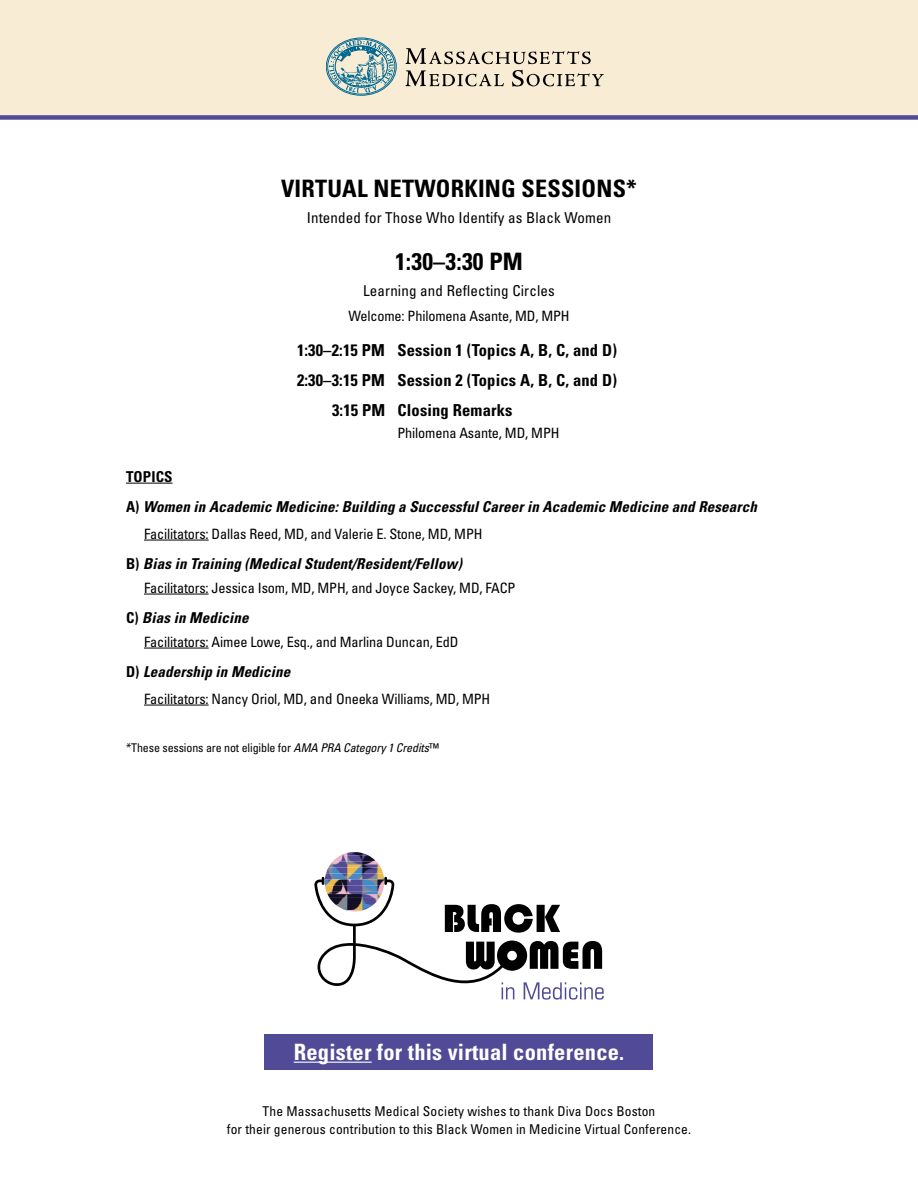
<style>
.page{position:relative;width:918px;height:1188px;background:#fff}
.page>*{position:absolute;margin:0;border:0;box-sizing:border-box;transform-origin:0 0}
.t1{font:700 condensed 24px "Univers LT Std";letter-spacing:.01em;color:#000}
.t2{font:700 condensed 22.5px "Univers LT Std";letter-spacing:.01em;color:#fff}
.t3{font:700 condensed 16.5px "Univers LT Std";letter-spacing:.01em;color:#000}
.t4{font:italic 700 condensed 15px/30px "Univers LT Std";letter-spacing:.01em;color:#000}
.t5{font:condensed 15px "Univers LT Std";letter-spacing:.01em;color:#000}
.t6{font:condensed 14.25px "Univers LT Std";letter-spacing:-.01em;color:#000}
.t7{font:condensed 13.5px/18px "Univers LT Std";letter-spacing:.01em;color:#000;text-align:center}
.t8{font:condensed 12px "Univers LT Std";letter-spacing:-.01em;color:#000}
.s1{font-style:normal}
.s2{font-size:15px}
.s3{font-style:italic}
</style>
<div class="page">
<hr style="left:126px;top:483px;width:47px;height:1px;background:#000">
<hr style="left:144px;top:540px;width:65px;height:1px;background:#000">
<hr style="left:144px;top:594px;width:65px;height:1px;background:#000">
<hr style="left:144px;top:648px;width:65px;height:1px;background:#000">
<hr style="left:144px;top:705px;width:65px;height:1px;background:#000">
<div style="left:0;top:0;width:918px;height:115px;background:#f9ecd5"></div>
<div style="left:0;top:115px;width:918px;height:5px;background:#504a97"></div>
<svg style="left:406px;top:48px;width:185px;height:16px"></svg>
<svg style="left:405px;top:70px;width:99px;height:16px"></svg>
<svg style="left:512px;top:70px;width:92px;height:17px"></svg>
<div style="left:326px;top:38px;width:70px;height:57px;border:1px solid #006991;border-radius:50%"></div>
<svg style="left:329px;top:40px;width:65px;height:53px"></svg>
<img style="left:342px;top:852px;width:25px;height:3px">
<img style="left:333px;top:855px;width:43px;height:6px">
<img style="left:328px;top:861px;width:53px;height:6px">
<img style="left:325px;top:867px;width:59px;height:10px">
<svg style="left:314px;top:877px;width:290px;height:123px"></svg>
<div style="left:265px;top:1034px;width:388px;height:36px;background:#504a97"></div>
<hr style="left:294px;top:1062px;width:78px;height:1px;background:#fff">
<h1 class="t1" style="left:281px;top:174px;width:357px">VIRTUAL NETWORKING SESSIONS*</h1>
<p class="t5" style="left:307px;top:208px;width:306px">Intended for Those Who Identify as Black Women</p>
<h1 class="t1" style="left:395px;top:247px;width:129px">1:30–3:30 PM</h1>
<p class="t5" style="left:363px;top:281px;width:193px">Learning and Reflecting Circles</p>
<p class="t6" style="left:348px;top:307px;width:223px">Welcome: Philomena Asante, MD, MPH</p>
<p class="t3" style="left:297px;top:340px;width:321px">1:30–2:15 PM Session 1 (Topics A, B, C, and D)</p>
<p class="t3" style="left:297px;top:370px;width:321px">2:30–3:15 PM Session 2 (Topics A, B, C, and D)</p>
<p class="t3" style="left:332px;top:400px;width:182px">3:15 PM Closing Remarks</p>
<p class="t6" style="left:397px;top:424px;width:164px">Philomena Asante, MD, MPH</p>
<p class="t4" style="left:126px;top:461px;width:632px"><span class="s1">TOPICS<br>A)</span> Women in Academic Medicine: Building a Successful Career in Academic Medicine and Research</p>
<p class="t6" style="left:144px;top:525px;width:340px">Facilitators: Dallas Reed, MD, and Valerie E. Stone, MD, MPH</p>
<p class="t4" style="left:126px;top:548px;width:337px"><span class="s1">B)</span> Bias in Training (Medical Student/Resident/Fellow)</p>
<p class="t6" style="left:144px;top:579px;width:373px">Facilitators: Jessica Isom, MD, MPH, and Joyce Sackey, MD, FACP</p>
<p class="t4" style="left:126px;top:602px;width:124px"><span class="s1">C)</span> Bias in Medicine</p>
<p class="t6" style="left:144px;top:633px;width:316px">Facilitators: Aimee Lowe, Esq., and Marlina Duncan, EdD</p>
<p class="t4" style="left:126px;top:656px;width:166px"><span class="s1">D)</span> Leadership in Medicine</p>
<p class="t6" style="left:144px;top:690px;width:348px">Facilitators: Nancy Oriol, MD, <span class="s2">and</span> Oneeka Williams, MD, MPH</p>
<p class="t8" style="left:126px;top:740px;width:314px">*These sessions are not eligible for <span class="s3">AMA PRA Category 1 Credits</span>™</p>
<h2 class="t2" style="left:294px;top:1038px;width:332px">Register for this virtual conference.</h2>
<p class="t7" style="left:227px;top:1102px;width:466px">The Massachusetts Medical Society wishes to thank Diva Docs Boston<br>for their generous contribution to this Black Women in Medicine Virtual Conference.</p>
</div>
